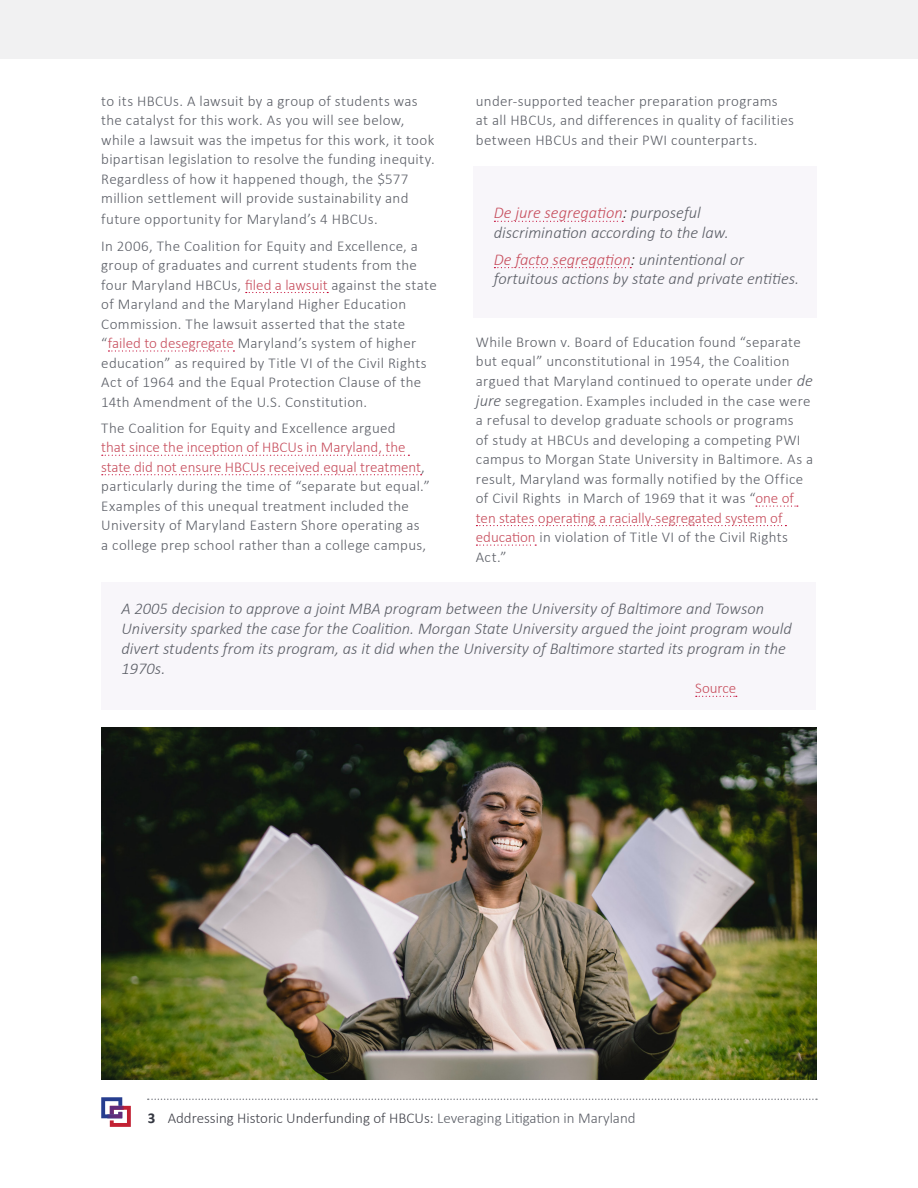
<style>
.page{position:relative;width:918px;height:1188px;background:#fff}
.page>*{position:absolute;margin:0;border:0;box-sizing:border-box;transform-origin:0 0}
.t1{font:italic 300 16.5px/19.8px "Calibri";color:#5c5f67}
.BASIC-BODY-TEXT{font:300 15px/19.5px "Calibri";letter-spacing:.02em;color:#5c5f67}
.t2{font:300 15px "Calibri";color:#42434b}
.t3{font:300 15px "Calibri";color:#c74e5d}
.s1{color:#c74e5d}
.s2{color:#231f20}
.s3{font-style:italic;font-size:16.5px}
.s4{font-weight:700;color:#343741}
.s5{color:#5c5f67}
</style>
<div class="page">
<svg style="left:148px;top:1099px;width:669px;height:1px"></svg>
<svg style="left:101px;top:1097px;width:30px;height:30px"></svg>
<img style="left:107px;top:1112px;width:15px;height:6px">
<div style="left:0;top:0;width:918px;height:58px;background:#f1f1f2"></div>
<svg style="left:246px;top:292px;width:82px;height:1px"></svg>
<svg style="left:108px;top:350px;width:126px;height:2px"></svg>
<svg style="left:102px;top:455px;width:307px;height:1px"></svg>
<svg style="left:102px;top:474px;width:320px;height:1px"></svg>
<svg style="left:756px;top:506px;width:42px;height:1px"></svg>
<svg style="left:476px;top:525px;width:310px;height:1px"></svg>
<svg style="left:476px;top:545px;width:60px;height:1px"></svg>
<img style="left:101px;top:728px;width:716px;height:352px">
<div style="left:474px;top:166px;width:343px;height:152px;background:#f8f6fa"></div>
<svg style="left:494px;top:221px;width:129px;height:1px"></svg>
<svg style="left:494px;top:267px;width:137px;height:1px"></svg>
<div style="left:101px;top:582px;width:715px;height:127px;background:#f8f6fa"></div>
<svg style="left:696px;top:696px;width:41px;height:1px"></svg>
<p class="BASIC-BODY-TEXT" style="left:101px;top:91px;width:335px">to its HBCUs. A lawsuit by a group of students was the catalyst for this work. As you will see below, while a lawsuit was the impetus for this work, it took bipartisan legislation to resolve the funding inequity.<br>Regardless of how it happened though, the $577 million settlement will provide sustainability and</p>
<p class="BASIC-BODY-TEXT" style="left:101px;top:209px;width:278px">future opportunity for Maryland’s 4 HBCUs.</p>
<p class="BASIC-BODY-TEXT" style="left:101px;top:236px;width:337px">In 2006, The Coalition for Equity and Excellence, a group of graduates and current students from the four Maryland HBCUs, <span class="s1">filed a lawsuit</span> against the state of Maryland and the Maryland Higher Education Commission. The lawsuit asserted that the state “<span class="s1">failed to desegregate</span> Maryland’s system of higher education” as required by Title VI of the Civil Rights Act of 1964 and the Equal Protection Clause of the 14th Amendment of the U.S. Constitution.</p>
<p class="BASIC-BODY-TEXT" style="left:101px;top:418px;width:330px">The Coalition for Equity and Excellence argued<br><span class="s1">that since the inception of HBCUs in Maryland, the state did not ensure HBCUs received equal treatment</span>, particularly during the time of “separate but equal.” Examples of this unequal treatment included the University of Maryland Eastern Shore operating as a college prep school rather than a college campus,</p>
<p class="BASIC-BODY-TEXT" style="left:476px;top:91px;width:320px">under-supported teacher preparation programs<br>at all HBCUs, and differences in quality of facilities between HBCUs and their PWI counterparts.</p>
<p class="t1" style="left:494px;top:203px;width:236px"><span class="s1">De jure segregation</span><span class="s2">:</span> purposeful discrimination according to the law.</p>
<p class="t1" style="left:494px;top:249px;width:307px"><span class="s1">De facto segregation</span><span class="s2">:</span> unintentional or fortuitous actions by state and private entities.</p>
<p class="BASIC-BODY-TEXT" style="left:476px;top:332px;width:339px">While Brown v. Board of Education found “separate but equal” unconstitutional in 1954, the Coalition argued that Maryland continued to operate under <span class="s3">de jure</span> segregation. Examples included in the case were a refusal to develop graduate schools or programs<br>of study at HBCUs and developing a competing PWI campus to Morgan State University in Baltimore. As a result, Maryland was formally notified by the Office of Civil Rights in March of 1969 that it was “<span class="s1">one of ten states operating a racially-segregated system of education</span> in violation of Title VI of the Civil Rights Act.”</p>
<p class="t1" style="left:122px;top:599px;width:672px">A 2005 decision to approve a joint MBA program between the University of Baltimore and Towson University sparked the case for the Coalition. Morgan State University argued the joint program would divert students from its program, as it did when the University of Baltimore started its program in the 1970s.</p>
<p class="t3" style="left:695px;top:679px;width:43px">Source</p>
<p class="t2" style="left:148px;top:1109px;width:489px"><span class="s4">3</span> Addressing Historic Underfunding of HBCUs: <span class="s5">Leveraging Litigation in Maryland</span></p>
</div>
